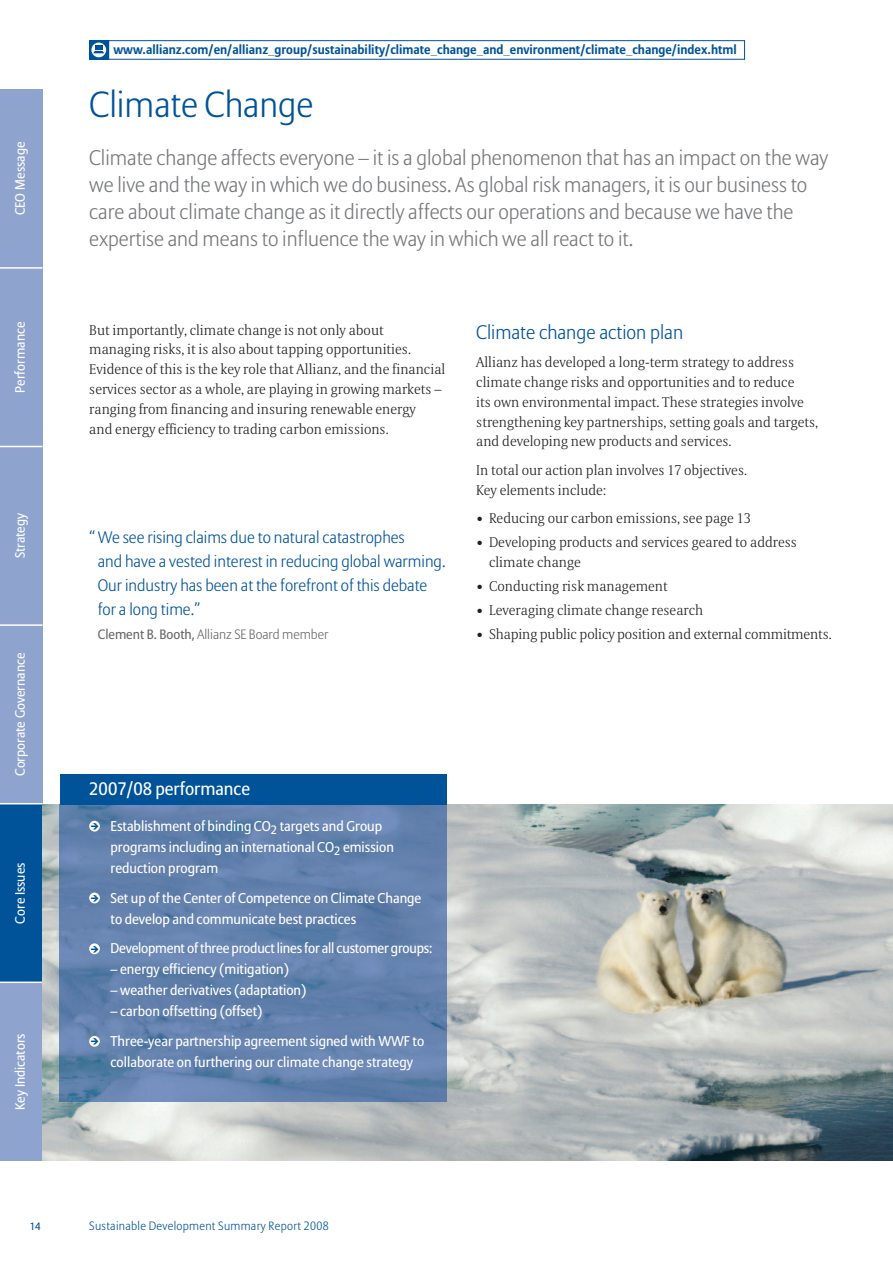
<style>
.page{position:relative;width:893px;height:1263px;background:#fff}
.page>*{position:absolute;margin:0;border:0;box-sizing:border-box;transform-origin:0 0}
.t1{font:300 36px "Allianz Sans CE";color:#015399}
.t2{font:300 21px/27px "Allianz Sans CE";color:#76787b}
.t3{font:300 19.5px "Allianz Sans CE";color:#015399}
.t4{font:18px "Allianz Sans CE";color:#fff}
.t5{font:300 16.5px/24px "Allianz Sans CE";color:#015399}
.t6{font:300 14.1px/19.8px "Allianz Serif CE";color:#231f20}
.t7{font:14.1px/21px "Allianz Sans CE";color:#fff}
.t8{font:13.5px "Allianz Sans CE";color:#fff}
.t9{font:300 13.5px "Allianz Sans CE";color:#69696c}
.t10{font:700 12.75px "Allianz Sans CE";color:#015399}
.t11{font:300 12px "Allianz Sans CE";letter-spacing:.025em;color:#015399}
.t12{font:10.5px "Allianz Sans CE";color:#015399}
.s1{font-weight:400}
</style>
<div class="page">
<div style="left:0;top:89px;width:43px;height:179px;background:#8ea3ce"></div>
<div style="left:0;top:268px;width:43px;height:178px;background:#8ea3ce"></div>
<div style="left:0;top:446px;width:43px;height:179px;background:#8ea3ce"></div>
<div style="left:0;top:625px;width:43px;height:179px;background:#8ea3ce"></div>
<div style="left:0;top:804px;width:43px;height:178px;background:#015399"></div>
<div style="left:0;top:982px;width:43px;height:179px;background:#8ea3ce"></div>
<hr style="left:0;top:446px;width:43px;height:1px;background:#fff">
<hr style="left:0;top:267px;width:43px;height:2px;background:#fff">
<hr style="left:0;top:624px;width:43px;height:2px;background:#fff">
<hr style="left:0;top:803px;width:43px;height:1px;background:#fff">
<hr style="left:0;top:981px;width:43px;height:2px;background:#fff">
<svg style="left:89px;top:40px;width:19px;height:20px"></svg>
<div style="left:108px;top:40px;width:637px;height:20px;border:1px solid #015399"></div>
<svg style="left:91px;top:43px;width:15px;height:14px"></svg>
<div style="left:95px;top:45px;width:8px;height:5px;background:#015399"></div>
<svg style="left:93px;top:51px;width:11px;height:2px"></svg>
<img style="left:43px;top:804px;width:850px;height:357px">
<img style="left:60px;top:804px;width:386px;height:297px">
<div style="left:60px;top:774px;width:386px;height:30px;background:#015399"></div>
<div style="left:89px;top:821px;width:11px;height:10px;background:#fff;border-radius:50%"></div>
<div style="left:89px;top:892px;width:11px;height:11px;background:#fff;border-radius:50%"></div>
<div style="left:89px;top:943px;width:11px;height:11px;background:#fff;border-radius:50%"></div>
<div style="left:89px;top:1036px;width:11px;height:11px;background:#fff;border-radius:50%"></div>
<p class="t8" style="left:15px;top:215px;width:75px;rotate:-90deg">CEO Message</p>
<p class="t8" style="left:15px;top:393px;width:72px;rotate:-90deg">Performance</p>
<p class="t8" style="left:15px;top:558px;width:47px;rotate:-90deg">Strategy</p>
<p class="t8" style="left:15px;top:776px;width:125px;rotate:-90deg">Corporate Governance</p>
<p class="t8" style="left:15px;top:923px;width:63px;rotate:-90deg">Core Issues</p>
<p class="t8" style="left:15px;top:1110px;width:78px;rotate:-90deg">Key Indicators</p>
<p class="t10" style="left:113px;top:45px;width:625px">www.allianz.com/en/allianz_group/sustainability/climate_change_and_environment/climate_change/index.html</p>
<h1 class="t1" style="left:89px;top:89px;width:226px">Climate Change</h1>
<p class="t2" style="left:89px;top:146px;width:741px">Climate change affects everyone – it is a global phenomenon that has an impact on the way we live and the way in which we do business. As global risk managers, it is our business to care about climate change as it directly affects our operations and because we have the expertise and means to influence the way in which we all react to it.</p>
<p class="t6" style="left:89px;top:321px;width:358px">But importantly, climate change is not only about managing risks, it is also about tapping opportunities.<br>Evidence of this is the key role that Allianz, and the financial services sector as a whole, are playing in growing markets – ranging from financing and insuring renewable energy<br>and energy efficiency to trading carbon emissions.</p>
<p class="t5" style="left:98px;top:527px;width:349px;text-indent:-9px">“We see rising claims due to natural catastrophes<br>and have a vested interest in reducing global warming.<br>Our industry has been at the forefront of this debate for a long time.”</p>
<p class="t9" style="left:98px;top:629px;width:232px"><span class="s1">Clement B. Booth,</span> Allianz SE Board member</p>
<h3 class="t3" style="left:476px;top:324px;width:208px">Climate change action plan</h3>
<p class="t6" style="left:476px;top:354px;width:343px">Allianz has developed a long-term strategy to address climate change risks and opportunities and to reduce<br>its own environmental impact. These strategies involve strengthening key partnerships, setting goals and targets, and developing new products and services.</p>
<p class="t6" style="left:476px;top:461px;width:272px">In total our action plan involves 17 objectives.<br>Key elements include:</p>
<p class="t6" style="left:476px;top:510px;width:276px">• Reducing our carbon emissions, see page 13</p>
<p class="t6" style="left:489px;top:534px;width:309px;text-indent:-13px">• Developing products and services geared to address climate change</p>
<p class="t6" style="left:476px;top:578px;width:193px">• Conducting risk management</p>
<p class="t6" style="left:476px;top:602px;width:229px">• Leveraging climate change research</p>
<p class="t6" style="left:476px;top:626px;width:357px">• Shaping public policy position and external commitments.</p>
<p class="t4" style="left:89px;top:781px;width:162px">2007/08 performance</p>
<p class="t7" style="left:111px;top:817px;width:285px">Establishment of binding CO<sub>2</sub> targets and Group programs including an international CO<sub>2</sub> emission reduction program</p>
<p class="t7" style="left:111px;top:888px;width:312px">Set up of the Center of Competence on Climate Change to develop and communicate best practices</p>
<p class="t7" style="left:111px;top:939px;width:323px">Development of three product lines for all customer groups:</p>
<p class="t7" style="left:111px;top:960px;width:180px">– energy efficiency (mitigation)</p>
<p class="t7" style="left:111px;top:981px;width:197px">– weather derivatives (adaptation)</p>
<p class="t7" style="left:111px;top:997px;width:315px;line-height:29.5px">– carbon offsetting (offset)<br>Three-year partnership agreement signed with WWF to</p>
<p class="t7" style="left:111px;top:1052px;width:304px">collaborate on furthering our climate change strategy</p>
<p class="t12" style="left:30px;top:1221px;width:12px">14</p>
<p class="t11" style="left:89px;top:1220px;width:241px">Sustainable Development Summary Report 2008</p>
</div>
